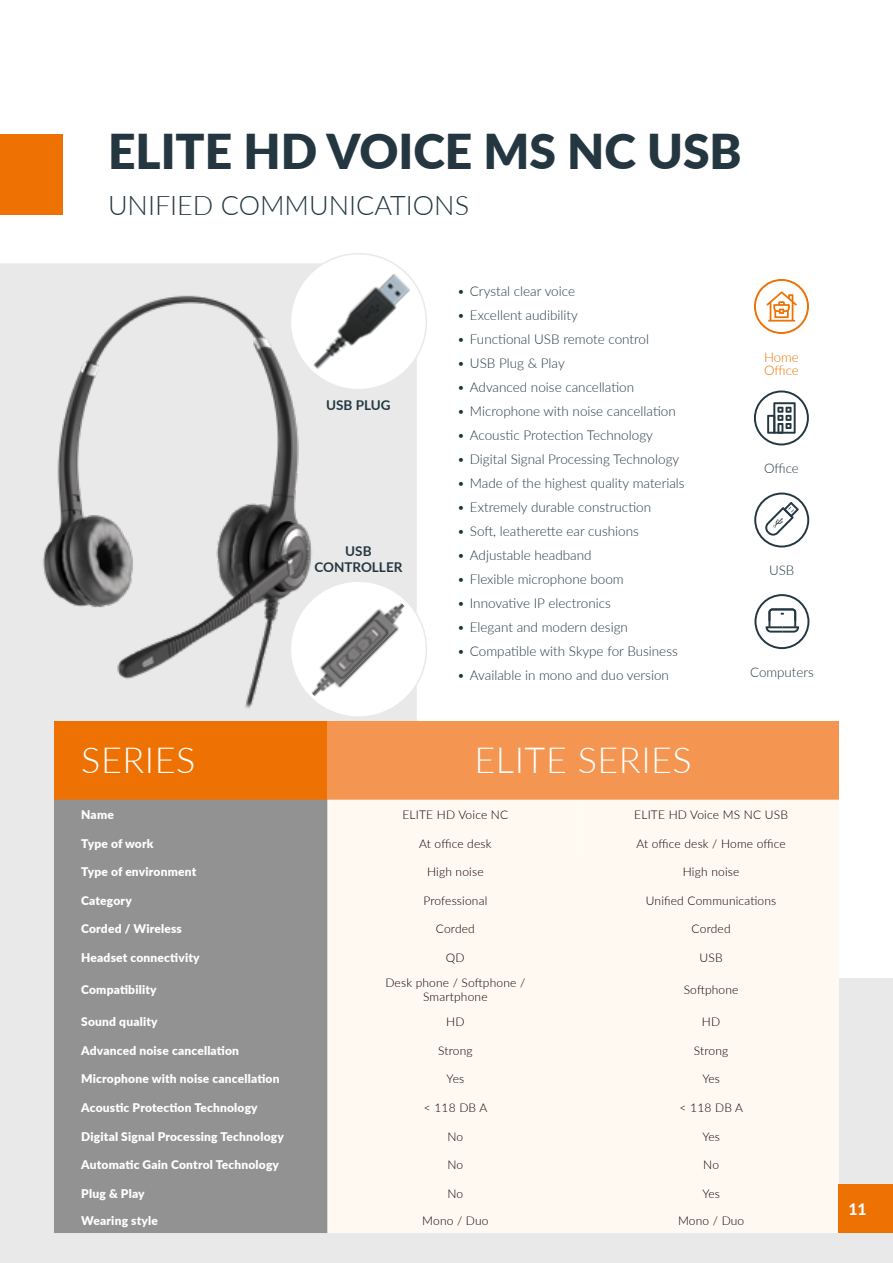
<style>
.page{position:relative;width:893px;height:1263px;background:#fff}
.page>*{position:absolute;margin:0;border:0;box-sizing:border-box;transform-origin:0 0}
.t1{font:900 48px "Lato";color:#243741}
.t2{font:300 36px "Lato";letter-spacing:.015em;color:#fff}
.t3{font:300 27px "Lato";color:#243741}
.t4{font:800 15.75px "Lato";color:#fff}
.t5{font:300 13.5px "Lato";color:#243741}
.t6{font:700 13.5px/16.2px "Lato";color:#243741;text-align:center}
.t7{font:300 13.35px "Lato";color:#243741}
.t8{font:300 13.2px/13.2px "Lato";letter-spacing:-.01em;color:#ee7203}
.t9{font:900 12px "Lato";letter-spacing:.015em;color:#fff}
.t10{font:300 12px/14.4px "Lato";letter-spacing:.015em;color:#000;text-align:center}
</style>
<div class="page">
<div style="left:0;top:263px;width:417px;height:716px;background:#e9e9e9"></div>
<div style="left:0;top:979px;width:893px;height:284px;background:#e9e9e9"></div>
<div style="left:0;top:134px;width:62px;height:81px;background:#ee7203"></div>
<img style="left:30px;top:277px;width:301px;height:460px">
<svg style="left:754px;top:594px;width:55px;height:55px"></svg>
<svg style="left:754px;top:390px;width:55px;height:55px"></svg>
<svg style="left:754px;top:492px;width:55px;height:55px"></svg>
<div style="left:54px;top:721px;width:274px;height:79px;background:#ee7203"></div>
<div style="left:328px;top:721px;width:511px;height:79px;background:#f49651"></div>
<div style="left:54px;top:800px;width:274px;height:433px;background:#929292"></div>
<div style="left:328px;top:800px;width:511px;height:433px;background:#fff9f1"></div>
<svg style="left:289px;top:580px;width:138px;height:139px"></svg>
<img style="left:268px;top:253px;width:159px;height:159px">
<svg style="left:754px;top:279px;width:55px;height:55px"></svg>
<img style="left:292px;top:583px;width:132px;height:133px">
<div style="left:839px;top:1184px;width:54px;height:49px;background:#ee7203"></div>
<h1 class="t1" style="left:108px;top:115px;width:635px">ELITE HD VOICE MS NC USB</h1>
<h3 class="t3" style="left:108px;top:186px;width:363px">UNIFIED COMMUNICATIONS</h3>
<p class="t6" style="left:326px;top:396px;width:66px">USB PLUG</p>
<p class="t6" style="left:314px;top:542px;width:90px">USB<br>CONTROLLER</p>
<p class="t5" style="left:457px;top:281px;width:119px">• Crystal clear voice</p>
<p class="t5" style="left:457px;top:305px;width:122px">• Excellent audibility</p>
<p class="t5" style="left:457px;top:329px;width:193px">• Functional USB remote control</p>
<p class="t5" style="left:457px;top:353px;width:109px">• USB Plug &amp; Play</p>
<p class="t5" style="left:457px;top:377px;width:179px">• Advanced noise cancellation</p>
<p class="t5" style="left:457px;top:401px;width:220px">• Microphone with noise cancellation</p>
<p class="t5" style="left:457px;top:425px;width:197px">• Acoustic Protection Technology</p>
<p class="t5" style="left:457px;top:449px;width:224px">• Digital Signal Processing Technology</p>
<p class="t5" style="left:457px;top:473px;width:229px">• Made of the highest quality materials</p>
<p class="t5" style="left:457px;top:497px;width:196px">• Extremely durable construction</p>
<p class="t5" style="left:457px;top:521px;width:183px">• Soft, leatherette ear cushions</p>
<p class="t5" style="left:457px;top:545px;width:136px">• Adjustable headband</p>
<p class="t5" style="left:457px;top:569px;width:168px">• Flexible microphone boom</p>
<p class="t5" style="left:457px;top:593px;width:155px">• Innovative IP electronics</p>
<p class="t5" style="left:457px;top:617px;width:172px">• Elegant and modern design</p>
<p class="t5" style="left:457px;top:641px;width:222px">• Compatible with Skype for Business</p>
<p class="t5" style="left:457px;top:665px;width:213px">• Available in mono and duo version</p>
<p class="t8" style="left:764px;top:350px;width:36px">Home<br>Office</p>
<p class="t7" style="left:764px;top:459px;width:36px">Office</p>
<p class="t7" style="left:769px;top:561px;width:27px">USB</p>
<p class="t7" style="left:610px;top:663px;width:36px">Office</p>
<p class="t7" style="left:750px;top:663px;width:65px">Computers</p>
<h2 class="t2" style="left:81px;top:735px;width:116px">SERIES</h2>
<h2 class="t2" style="left:474px;top:735px;width:219px">ELITE SERIES</h2>
<p class="t9" style="left:81px;top:805px;width:34px">Name</p>
<p class="t10" style="left:402px;top:807px;width:107px">ELITE HD Voice NC</p>
<p class="t10" style="left:634px;top:807px;width:155px">ELITE HD Voice MS NC USB</p>
<p class="t9" style="left:81px;top:834px;width:74px">Type of work</p>
<p class="t10" style="left:419px;top:835px;width:74px">At office desk</p>
<p class="t10" style="left:636px;top:835px;width:151px">At office desk / Home office</p>
<p class="t9" style="left:81px;top:863px;width:117px">Type of environment</p>
<p class="t10" style="left:427px;top:864px;width:58px">High noise</p>
<p class="t10" style="left:683px;top:864px;width:58px">High noise</p>
<p class="t9" style="left:81px;top:891px;width:52px">Category</p>
<p class="t10" style="left:423px;top:893px;width:66px">Professional</p>
<p class="t10" style="left:646px;top:893px;width:132px">Unified Communications</p>
<p class="t9" style="left:81px;top:920px;width:102px">Corded / Wireless</p>
<p class="t10" style="left:436px;top:921px;width:40px">Corded</p>
<p class="t10" style="left:692px;top:921px;width:40px">Corded</p>
<p class="t9" style="left:81px;top:948px;width:120px">Headset connectivity</p>
<p class="t10" style="left:446px;top:950px;width:20px">QD</p>
<p class="t10" style="left:699px;top:950px;width:25px">USB</p>
<p class="t9" style="left:81px;top:980px;width:77px">Compatibility</p>
<p class="t10" style="left:385px;top:975px;width:141px">Desk phone / Softphone /<br>Smartphone</p>
<p class="t10" style="left:684px;top:982px;width:56px">Softphone</p>
<p class="t9" style="left:81px;top:1013px;width:78px">Sound quality</p>
<p class="t10" style="left:446px;top:1014px;width:20px">HD</p>
<p class="t10" style="left:702px;top:1014px;width:20px">HD</p>
<p class="t9" style="left:81px;top:1041px;width:159px">Advanced noise cancellation</p>
<p class="t10" style="left:438px;top:1043px;width:36px">Strong</p>
<p class="t10" style="left:694px;top:1043px;width:36px">Strong</p>
<p class="t9" style="left:81px;top:1070px;width:200px">Microphone with noise cancellation</p>
<p class="t10" style="left:447px;top:1071px;width:19px">Yes</p>
<p class="t10" style="left:702px;top:1071px;width:19px">Yes</p>
<p class="t9" style="left:81px;top:1098px;width:178px">Acoustic Protection Technology</p>
<p class="t10" style="left:424px;top:1100px;width:65px">&lt; 118 DB A</p>
<p class="t10" style="left:680px;top:1100px;width:65px">&lt; 118 DB A</p>
<p class="t9" style="left:81px;top:1127px;width:204px">Digital Signal Processing Technology</p>
<p class="t10" style="left:448px;top:1128px;width:17px">No</p>
<p class="t10" style="left:702px;top:1128px;width:19px">Yes</p>
<p class="t9" style="left:81px;top:1156px;width:199px">Automatic Gain Control Technology</p>
<p class="t10" style="left:448px;top:1157px;width:17px">No</p>
<p class="t10" style="left:703px;top:1157px;width:17px">No</p>
<p class="t9" style="left:81px;top:1184px;width:65px">Plug &amp; Play</p>
<p class="t10" style="left:448px;top:1186px;width:17px">No</p>
<p class="t10" style="left:702px;top:1186px;width:19px">Yes</p>
<p class="t9" style="left:81px;top:1211px;width:78px">Wearing style</p>
<p class="t10" style="left:422px;top:1213px;width:68px">Mono / Duo</p>
<p class="t10" style="left:678px;top:1213px;width:68px">Mono / Duo</p>
<p class="t4" style="left:848px;top:1197px;width:20px">11</p>
</div>
